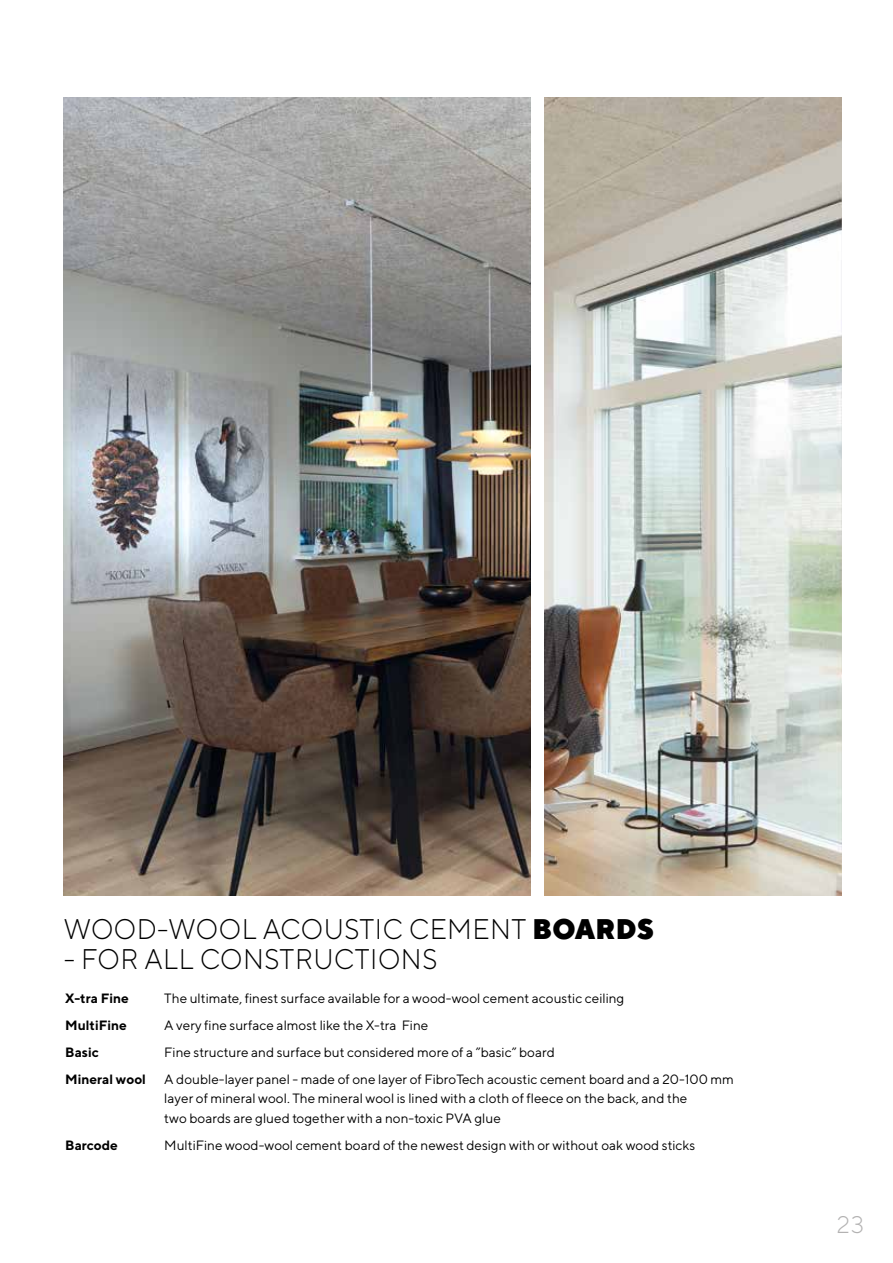
<style>
.page{position:relative;width:893px;height:1263px;background:#fff}
.page>*{position:absolute;margin:0;border:0;box-sizing:border-box;transform-origin:0 0}
.t1{font:300 28.35px "TT Norms";letter-spacing:.02em;color:#000;scale:.95 1}
.t2{font:300 24px "TT Norms";color:#b3b2b2}
.t3{font:13.5px/19.5px "TT Norms";color:#000}
.t4{font:700 13.5px "TT Norms";color:#000}
.s1{font-weight:900}
</style>
<div class="page">
<img style="left:64px;top:98px;width:466px;height:797px">
<img style="left:544px;top:98px;width:298px;height:797px">
<h1 class="t1" style="left:64px;top:912px;width:623px">WOOD-WOOL ACOUSTIC CEMENT <span class="s1">BOARDS</span></h1>
<h1 class="t1" style="left:64px;top:942px;width:395px">- FOR ALL CONSTRUCTIONS</h1>
<p class="t4" style="left:65px;top:989px;width:65px">X-tra Fine</p>
<p class="t3" style="left:164px;top:988px;width:462px">The ultimate, finest surface available for a wood-wool cement acoustic ceiling</p>
<p class="t4" style="left:65px;top:1016px;width:63px">MultiFine</p>
<p class="t3" style="left:164px;top:1015px;width:266px">A very fine surface almost like the X-tra Fine</p>
<p class="t4" style="left:65px;top:1043px;width:35px">Basic</p>
<p class="t3" style="left:164px;top:1042px;width:392px">Fine structure and surface but considered more of a ”basic” board</p>
<p class="t4" style="left:65px;top:1070px;width:82px">Mineral wool</p>
<p class="t3" style="left:164px;top:1069px;width:571px">A double-layer panel - made of one layer of FibroTech acoustic cement board and a 20-100 mm layer of mineral wool. The mineral wool is lined with a cloth of fleece on the back, and the<br>two boards are glued together with a non-toxic PVA glue</p>
<p class="t4" style="left:65px;top:1136px;width:54px">Barcode</p>
<p class="t3" style="left:164px;top:1135px;width:532px">MultiFine wood-wool cement board of the newest design with or without oak wood sticks</p>
<h2 class="t2" style="left:837px;top:1210px;width:29px">23</h2>
</div>
